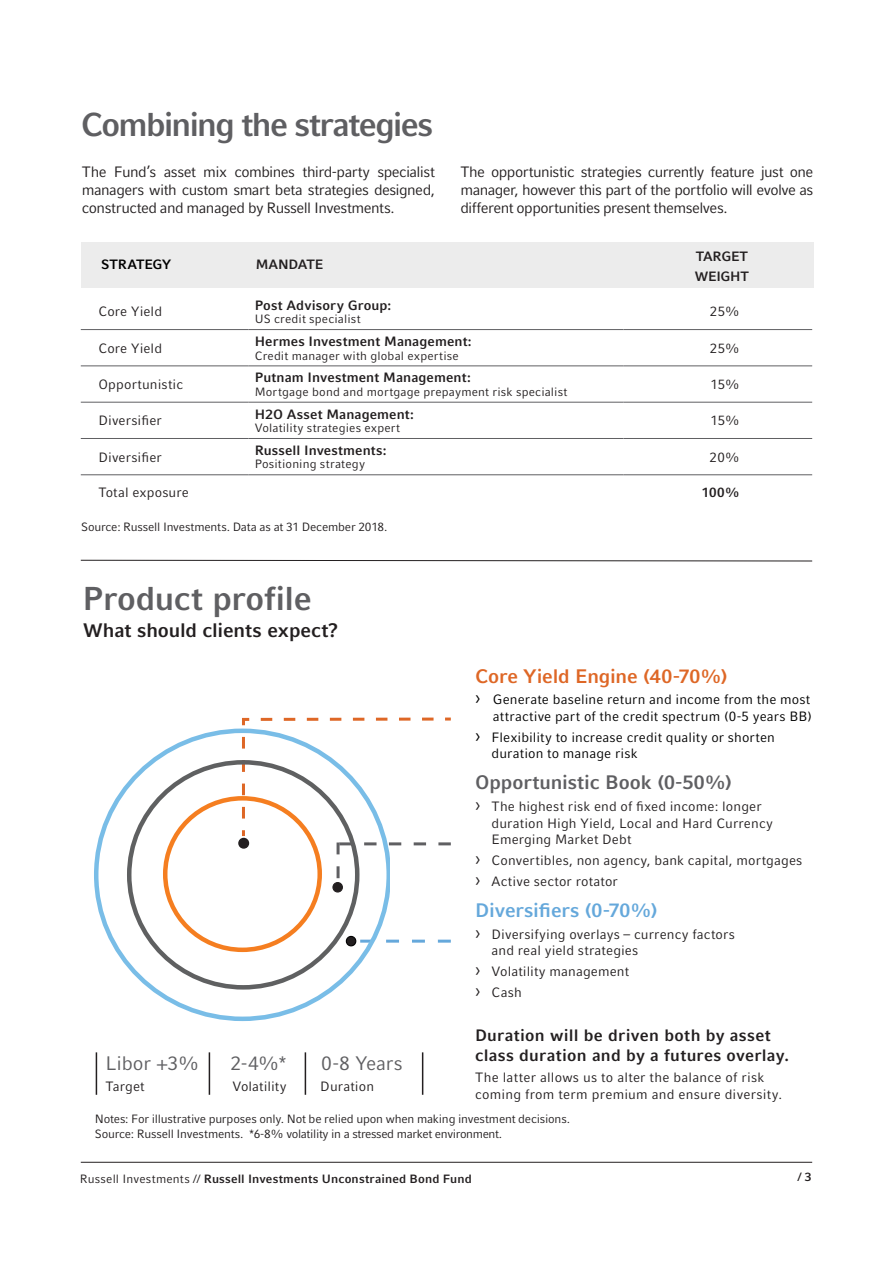
<style>
.page{position:relative;width:893px;height:1263px;background:#fff}
.page>*{position:absolute;margin:0;border:0;box-sizing:border-box;transform-origin:0 0}
.Body_Copy_9_12{font:700 33px "Compatil Fact LT Pro";letter-spacing:-.04em;color:#5f5f62}
.Body_Copy_9_12-2{font:700 33px "Compatil Fact LT Pro";letter-spacing:-.01em;color:#5f5f62}
.Body_Copy_9_12-3{font:700 19.5px "Compatil Fact LT Pro";letter-spacing:-.005em;color:#5f5f62}
.Body_Copy_9_12-4{font:700 19.5px "Compatil Fact LT Pro";letter-spacing:-.005em;color:#231f20}
.Body_Copy_9_12-5{font:700 19.5px "Compatil Fact LT Pro";letter-spacing:-.005em;color:#de6726}
.Body_Copy_9_12-6{font:19.5px "Compatil Fact LT Pro";letter-spacing:-.005em;color:#5f5f62}
.Body_Copy_9_12-7{font:700 19.5px "Compatil Fact LT Pro";letter-spacing:-.005em;color:#65a8db}
.Body_Copy_9_12-8{font:700 16.5px/19.5px "Compatil Fact LT Pro";letter-spacing:.02em;color:#231f20}
.Body_Copy_9_12-9{font:15px/18px "Compatil Fact LT Pro";letter-spacing:-.035em;color:#231f20;text-align:justify}
.Body_Copy_9_12-10{font:13.5px/16.5px "Compatil Fact LT Pro";letter-spacing:.01em;color:#231f20}
.Body_Copy_9_12-11{font:13.5px/16.5px "Compatil Fact LT Pro";letter-spacing:.01em;color:#000;text-align:right}
.Body_Copy_9_12-12{font:700 13.5px/19.5px "Compatil Fact LT Pro";letter-spacing:.005em;color:#231f20}
.Body_Copy_9_12-13{font:700 13.5px "Compatil Fact LT Pro";letter-spacing:-.01em;color:#000}
.Body_Copy_9_12-14{font:700 13.5px "Compatil Fact LT Pro";letter-spacing:-.015em;color:#231f20}
.Disclaimer_Text{font:12px/15px "Compatil Fact LT Pro";letter-spacing:-.015em;color:#231f20}
.Body_Copy_9_12-15{font:12px "Compatil Fact LT Pro";letter-spacing:.015em;color:#231f20}
.t1{font:700 12px "Compatil Fact LT Pro";letter-spacing:.01em;color:#231f20}
.s1{font-size:18px}
.s2{font-weight:400}
</style>
<div class="page">
<div style="left:81px;top:242px;width:732px;height:46px;background:#ececec"></div>
<hr style="left:81px;top:329px;width:167px;height:1px;background:#5f5f62">
<hr style="left:248px;top:329px;width:375px;height:1px;background:#5f5f62">
<hr style="left:623px;top:329px;width:189px;height:1px;background:#5f5f62">
<hr style="left:81px;top:365px;width:167px;height:1px;background:#5f5f62">
<hr style="left:248px;top:365px;width:375px;height:1px;background:#5f5f62">
<hr style="left:623px;top:365px;width:189px;height:1px;background:#5f5f62">
<hr style="left:81px;top:402px;width:167px;height:1px;background:#5f5f62">
<hr style="left:248px;top:402px;width:375px;height:1px;background:#5f5f62">
<hr style="left:623px;top:402px;width:189px;height:1px;background:#5f5f62">
<hr style="left:81px;top:438px;width:167px;height:1px;background:#5f5f62">
<hr style="left:248px;top:438px;width:375px;height:1px;background:#5f5f62">
<hr style="left:623px;top:438px;width:189px;height:1px;background:#5f5f62">
<hr style="left:81px;top:474px;width:167px;height:1px;background:#5f5f62">
<hr style="left:248px;top:474px;width:375px;height:1px;background:#5f5f62">
<hr style="left:623px;top:474px;width:189px;height:1px;background:#5f5f62">
<hr style="left:96px;top:1052px;width:1px;height:43px;background:#231f20">
<hr style="left:209px;top:1052px;width:1px;height:43px;background:#231f20">
<hr style="left:305px;top:1052px;width:1px;height:43px;background:#231f20">
<hr style="left:422px;top:1052px;width:1px;height:43px;background:#231f20">
<svg style="left:389px;top:940px;width:62px;height:3px"></svg>
<svg style="left:94px;top:728px;width:295px;height:293px"></svg>
<svg style="left:80px;top:559px;width:733px;height:3px"></svg>
<svg style="left:240px;top:717px;width:211px;height:161px"></svg>
<hr style="left:81px;top:1162px;width:731px;height:1px;background:#231f20">
<p class="Body_Copy_9_12" style="left:81px;top:105px;width:354px">Combining the strategies</p>
<p class="Body_Copy_9_12-9" style="left:82px;top:163px;width:354px">The Fund’s asset mix combines third-party specialist managers with custom smart beta strategies designed, constructed and managed by Russell Investments.</p>
<p class="Body_Copy_9_12-9" style="left:460px;top:163px;width:354px">The opportunistic strategies currently feature just one manager, however this part of the portfolio will evolve as different opportunities present themselves.</p>
<p class="Body_Copy_9_12-13" style="left:101px;top:257px;width:71px">STRATEGY</p>
<p class="Body_Copy_9_12-14" style="left:256px;top:256px;width:69px">MANDATE</p>
<p class="Body_Copy_9_12-12" style="left:695px;top:247px;width:56px">TARGET<br>WEIGHT</p>
<p class="Body_Copy_9_12-10" style="left:98px;top:304px;width:65px">Core Yield</p>
<p class="Body_Copy_9_12-12" style="left:255px;top:295px;width:138px">Post Advisory Group:</p>
<p class="Body_Copy_9_12-15" style="left:255px;top:312px;width:107px">US credit specialist</p>
<p class="Body_Copy_9_12-10" style="left:710px;top:304px;width:32px">25%</p>
<p class="Body_Copy_9_12-10" style="left:98px;top:340px;width:65px">Core Yield</p>
<p class="Body_Copy_9_12-12" style="left:255px;top:332px;width:219px">Hermes Investment Management:</p>
<p class="Body_Copy_9_12-15" style="left:255px;top:348px;width:206px">Credit manager with global expertise</p>
<p class="Body_Copy_9_12-10" style="left:98px;top:376px;width:86px">Opportunistic</p>
<p class="Body_Copy_9_12-12" style="left:255px;top:368px;width:218px">Putnam Investment Management:</p>
<p class="Body_Copy_9_12-15" style="left:255px;top:385px;width:314px">Mortgage bond and mortgage prepayment risk specialist</p>
<p class="Body_Copy_9_12-10" style="left:98px;top:412px;width:65px">Diversifier</p>
<p class="Body_Copy_9_12-12" style="left:255px;top:404px;width:161px">H2O Asset Management:</p>
<p class="Body_Copy_9_12-15" style="left:255px;top:421px;width:147px">Volatility strategies expert</p>
<p class="Body_Copy_9_12-10" style="left:98px;top:449px;width:65px">Diversifier</p>
<p class="Body_Copy_9_12-12" style="left:255px;top:440px;width:133px">Russell Investments:</p>
<p class="Body_Copy_9_12-15" style="left:255px;top:457px;width:112px">Positioning strategy</p>
<p class="Body_Copy_9_12-10" style="left:710px;top:340px;width:32px">25%</p>
<p class="Body_Copy_9_12-10" style="left:710px;top:376px;width:31px">15%</p>
<p class="Body_Copy_9_12-10" style="left:710px;top:412px;width:31px">15%</p>
<p class="Body_Copy_9_12-10" style="left:710px;top:449px;width:32px">20%</p>
<p class="Body_Copy_9_12-10" style="left:98px;top:484px;width:92px">Total exposure</p>
<p class="Body_Copy_9_12-12" style="left:702px;top:482px;width:40px">100%</p>
<p class="Disclaimer_Text" style="left:81px;top:519px;width:308px">Source: Russell Investments. Data as at 31 December 2018.</p>
<p class="Body_Copy_9_12-2" style="left:82px;top:579px;width:231px">Product profile</p>
<p class="Body_Copy_9_12-4" style="left:83px;top:619px;width:257px">What should clients expect?</p>
<p class="Body_Copy_9_12-6" style="left:106px;top:1052px;width:95px">Libor +3%</p>
<p class="Body_Copy_9_12-10" style="left:106px;top:1078px;width:41px">Target</p>
<p class="Body_Copy_9_12-6" style="left:230px;top:1052px;width:58px">2-4%*</p>
<p class="Body_Copy_9_12-10" style="left:232px;top:1078px;width:56px">Volatility</p>
<p class="Body_Copy_9_12-6" style="left:321px;top:1052px;width:83px">0-8 Years</p>
<p class="Body_Copy_9_12-10" style="left:320px;top:1078px;width:55px">Duration</p>
<p class="Body_Copy_9_12-5" style="left:475px;top:664px;width:254px">Core Yield Engine (40-70%)</p>
<p class="Body_Copy_9_12-11" style="left:475px;top:691px;width:338px"><span class="s1">›</span> Generate baseline return and income from the most attractive part of the credit spectrum (0-5 years BB)</p>
<p class="Body_Copy_9_12-11" style="left:492px;top:729px;width:285px;text-align:left;text-indent:-16px"><span class="s1">›</span> Flexibility to increase credit quality or shorten duration to manage risk</p>
<p class="Body_Copy_9_12-3" style="left:475px;top:771px;width:258px">Opportunistic Book (0-50%)</p>
<p class="Body_Copy_9_12-10" style="left:492px;top:798px;width:283px;text-indent:-16px"><span class="s1">›</span> The highest risk end of fixed income: longer duration High Yield, Local and Hard Currency<br>Emerging Market Debt</p>
<p class="Body_Copy_9_12-10" style="left:475px;top:852px;width:329px"><span class="s1">›</span> Convertibles, non agency, bank capital, mortgages</p>
<p class="Body_Copy_9_12-10" style="left:475px;top:873px;width:144px"><span class="s1">›</span> Active sector rotator</p>
<p class="Body_Copy_9_12-7" style="left:475px;top:899px;width:184px">Diversifiers (0-70%)</p>
<p class="Body_Copy_9_12-10" style="left:492px;top:926px;width:245px;text-indent:-16px"><span class="s1">›</span> Diversifying overlays – currency factors and real yield strategies</p>
<p class="Body_Copy_9_12-10" style="left:475px;top:963px;width:156px"><span class="s1">›</span> Volatility management</p>
<p class="Body_Copy_9_12-10" style="left:475px;top:984px;width:48px"><span class="s1">›</span> Cash</p>
<p class="Body_Copy_9_12-8" style="left:475px;top:1025px;width:315px">Duration will be driven both by asset class duration and by a futures overlay.</p>
<p class="Body_Copy_9_12-10" style="left:475px;top:1069px;width:308px">The latter allows us to alter the balance of risk coming from term premium and ensure diversity.</p>
<p class="Disclaimer_Text" style="left:95px;top:1111px;width:477px">Notes: For illustrative purposes only. Not be relied upon when making investment decisions.<br>Source: Russell Investments. *6-8% volatility in a stressed market environment.</p>
<p class="t1" style="left:80px;top:1171px;width:393px"><span class="s2">Russell Investments //</span> Russell Investments Unconstrained Bond Fund</p>
<p class="t1" style="left:798px;top:1170px;width:15px">/ 3</p>
</div>
